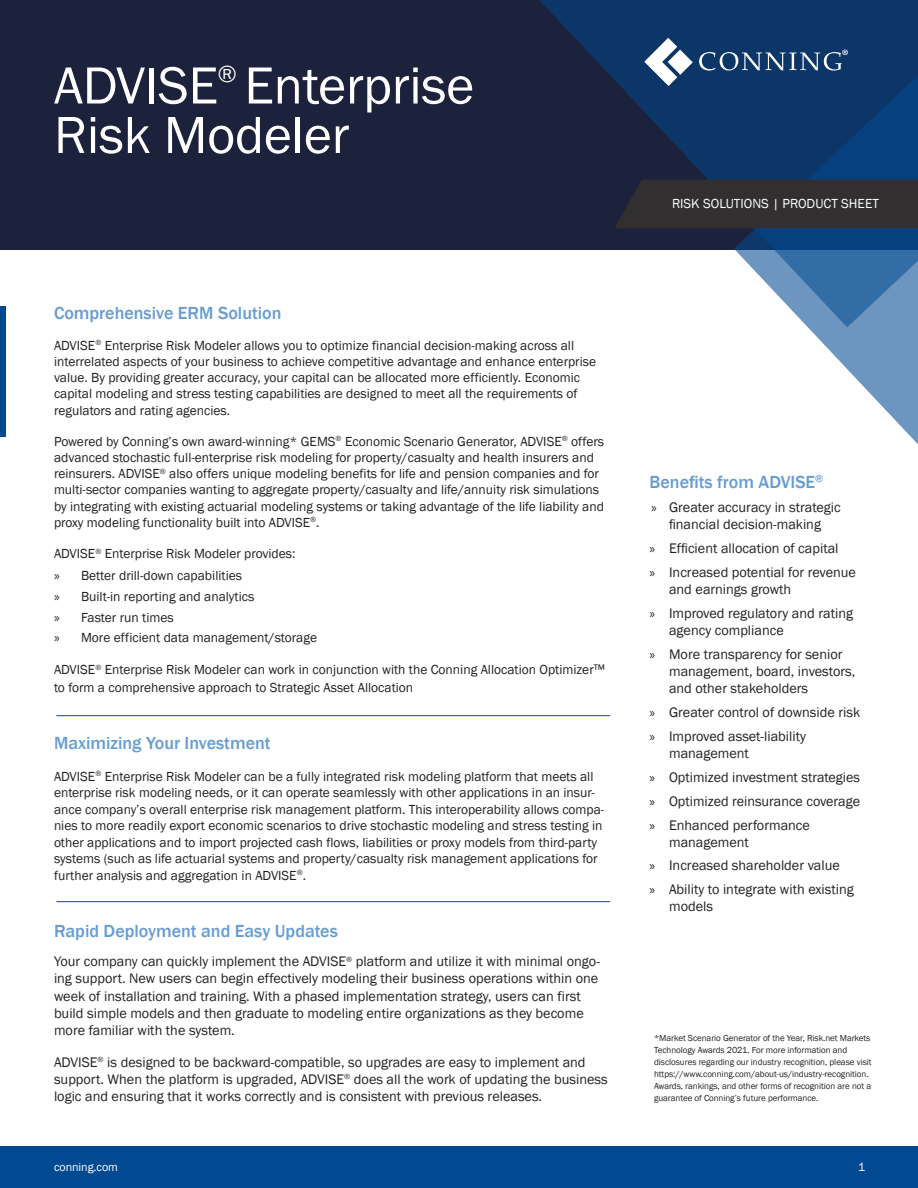
<style>
.page{position:relative;width:918px;height:1188px;background:#fff}
.page>*{position:absolute;margin:0;border:0;box-sizing:border-box;transform-origin:0 0}
.t1{font:54px/49.5px "Franklin Gothic";letter-spacing:-.005em;color:#fff}
.Body_Copy_9_12{font:500 18px "Franklin Gothic";color:#679cd2}
.t2{font:16.65px "Myriad Pro";color:#fff}
.t3{font:14.25px/17.1px "Franklin Gothic";color:#231f20}
.t4{font:13.5px/16.2px "Franklin Gothic";color:#231f20}
.t5{font:13.5px "Franklin Gothic";color:#fff}
.t6{font:12px "Franklin Gothic";letter-spacing:-.005em;color:#fff}
.t7{font:9px/12px "Franklin Gothic";letter-spacing:-.005em;color:#231f20}
.s1{font-family:"Myriad Pro"}
.s2{font-size:14.25px}
.s3{font-family:"Myriad Pro";font-size:13.5px}
</style>
<div class="page">
<div style="left:0;top:0;width:918px;height:250px;background:#1c223c"></div>
<svg style="left:539px;top:0;width:195px;height:180px;fill:#0d3668"></svg>
<svg style="left:734px;top:0;width:184px;height:444px"></svg>
<svg style="left:699px;top:52px;width:143px;height:19px;background:#43638a"></svg>
<svg style="left:644px;top:38px;width:48px;height:48px;background:#778eaa"></svg>
<div style="left:0;top:1147px;width:918px;height:41px;background:#014990"></div>
<div style="left:615px;top:180px;width:303px;height:48px;background:#312f30"></div>
<div style="left:0;top:306px;width:6px;height:130px;background:#014990"></div>
<hr style="left:56px;top:715px;width:554px;height:1px;background:#253f8e">
<hr style="left:56px;top:901px;width:554px;height:1px;background:#253f8e">
<p class="t1" style="left:54px;top:62px;width:422px">ADVISE<sup>®</sup> Enterprise<br>Risk Modeler</p>
<p class="Body_Copy_9_12" style="left:54px;top:301px;width:229px">Comprehensive ERM Solution</p>
<p class="t4" style="left:54px;top:337px;width:544px">ADVISE<sup>®</sup> Enterprise Risk Modeler allows you to optimize financial decision-making across all interrelated aspects of your business to achieve competitive advantage and enhance enterprise value. By providing greater accuracy, your capital can be allocated more efficiently. Economic capital modeling and stress testing capabilities are designed to meet all the requirements of regulators and rating agencies.</p>
<p class="t4" style="left:54px;top:433px;width:552px">Powered by Conning’s own award-winning* GEMS<sup>®</sup> Economic Scenario Generator, ADVISE<sup>®</sup> offers advanced stochastic full-enterprise risk modeling for property/casualty and health insurers and reinsurers. ADVISE<sup>®</sup> also offers unique modeling benefits for life and pension companies and for multi-sector companies wanting to aggregate property/casualty and life/annuity risk simulations by integrating with existing actuarial modeling systems or taking advantage of the life liability and proxy modeling functionality built into ADVISE<sup>®</sup>.</p>
<p class="t4" style="left:54px;top:546px;width:243px">ADVISE<sup>®</sup> Enterprise Risk Modeler provides:</p>
<p class="t4" style="left:54px;top:568px;width:190px"><span class="s1">»</span> Better drill-down capabilities</p>
<p class="t4" style="left:54px;top:589px;width:202px"><span class="s1">»</span> Built-in reporting and analytics</p>
<p class="t4" style="left:54px;top:609px;width:121px"><span class="s1">»</span> Faster run times</p>
<p class="t4" style="left:54px;top:630px;width:265px"><span class="s1">»</span> More efficient data management/storage</p>
<p class="t4" style="left:54px;top:662px;width:552px;line-height:17.1px">ADVISE<sup>®</sup> Enterprise Risk Modeler can work in conjunction with the Conning Allocation Optimizer<span class="s2">™ </span>to form a comprehensive approach to Strategic Asset Allocation</p>
<p class="Body_Copy_9_12" style="left:54px;top:732px;width:218px">Maximizing Your Investment</p>
<p class="t4" style="left:54px;top:768px;width:552px">ADVISE<sup>®</sup> Enterprise Risk Modeler can be a fully integrated risk modeling platform that meets all enterprise risk modeling needs, or it can operate seamlessly with other applications in an insur&shy;ance company’s overall enterprise risk management platform. This interoperability allows compa&shy;nies to more readily export economic scenarios to drive stochastic modeling and stress testing in other applications and to import projected cash flows, liabilities or proxy models from third-party systems (such as life actuarial systems and property/casualty risk management applications for further analysis and aggregation in ADVISE<sup>®</sup>.</p>
<p class="Body_Copy_9_12" style="left:54px;top:920px;width:285px">Rapid Deployment and Easy Updates</p>
<p class="t3" style="left:54px;top:953px;width:547px">Your company can quickly implement the ADVISE<sup>®</sup> platform and utilize it with minimal ongo&shy;ing support. New users can begin effectively modeling their business operations within one week of installation and training. With a phased implementation strategy, users can first build simple models and then graduate to modeling entire organizations as they become more familiar with the system.</p>
<p class="t3" style="left:54px;top:1054px;width:555px">ADVISE<sup>®</sup> is designed to be backward-compatible, so upgrades are easy to implement and support. When the platform is upgraded, ADVISE<sup>®</sup> does all the work of updating the business logic and ensuring that it works correctly and is consistent with previous releases.</p>
<p class="t2" style="left:842px;top:45px;width:8px">®</p>
<p class="t5" style="left:672px;top:195px;width:209px">RISK SOLUTIONS | PRODUCT SHEET</p>
<p class="Body_Copy_9_12" style="left:650px;top:471px;width:175px">Benefits from ADVISE<sup>®</sup></p>
<p class="t3" style="left:651px;top:499px;width:191px;text-align:center"><span class="s3">»</span> Greater accuracy in strategic financial decision-making</p>
<p class="t3" style="left:650px;top:540px;width:190px"><span class="s3">»</span> Efficient allocation of capital</p>
<p class="t3" style="left:669px;top:564px;width:189px;text-indent:-20px"><span class="s3">»</span> Increased potential for revenue and earnings growth</p>
<p class="t3" style="left:669px;top:605px;width:186px;text-indent:-20px"><span class="s3">»</span> Improved regulatory and rating agency compliance</p>
<p class="t3" style="left:669px;top:646px;width:188px;text-indent:-20px"><span class="s3">»</span> More transparency for senior management, board, investors, and other stakeholders</p>
<p class="t3" style="left:650px;top:704px;width:212px"><span class="s3">»</span> Greater control of downside risk</p>
<p class="t3" style="left:669px;top:728px;width:138px;text-indent:-20px"><span class="s3">»</span> Improved asset-liability management</p>
<p class="t3" style="left:650px;top:769px;width:212px"><span class="s3">»</span> Optimized investment strategies</p>
<p class="t3" style="left:650px;top:793px;width:212px"><span class="s3">»</span> Optimized reinsurance coverage</p>
<p class="t3" style="left:669px;top:817px;width:142px;text-indent:-20px"><span class="s3">»</span> Enhanced performance management</p>
<p class="t3" style="left:650px;top:857px;width:192px"><span class="s3">»</span> Increased shareholder value</p>
<p class="t3" style="left:669px;top:881px;width:186px;text-indent:-20px"><span class="s3">»</span> Ability to integrate with existing models</p>
<p class="t7" style="left:654px;top:1032px;width:219px">*Market Scenario Generator of the Year, Risk.net Markets Technology Awards 2021. For more information and disclosures regarding our industry recognition, please visit https://www.conning.com/about-us/industry-recognition.<br>Awards, rankings, and other forms of recognition are not a guarantee of Conning’s future performance.</p>
<p class="t6" style="left:54px;top:1159px;width:65px">conning.com</p>
<p class="t6" style="left:858px;top:1159px;width:9px">1</p>
</div>
